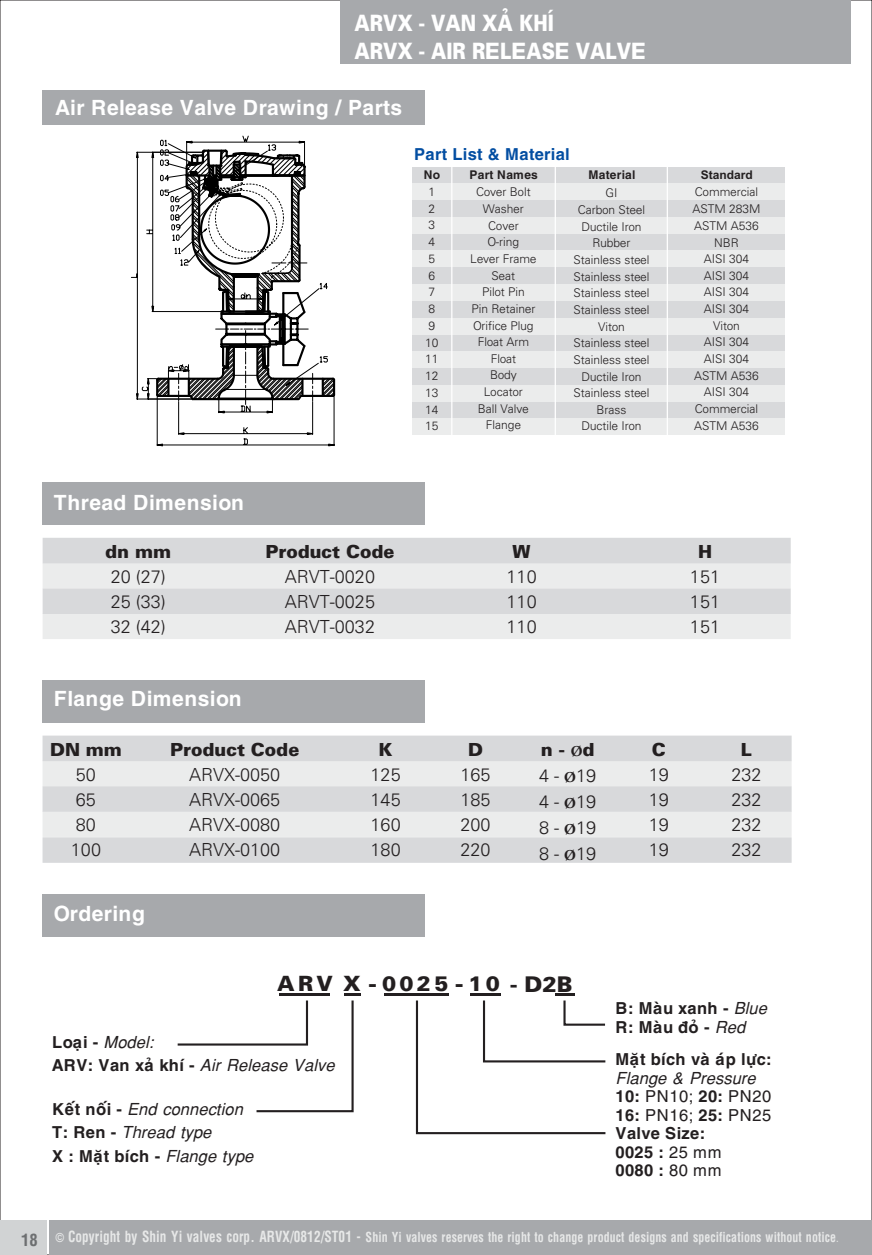
<style>
.page{position:relative;width:872px;height:1255px;background:#fff}
.page>*{position:absolute;margin:0;border:0;box-sizing:border-box;transform-origin:0 0}
.t1{font:22.5px/27.6px "VNT USA Bold";color:#fff;scale:.82 1}
.t2{font:21.6px "VNT USA Bold";color:#231f20}
.t3{font:700 21px "VNI Helve";color:#fff}
.t4{font:21px "VNT USA Bold";letter-spacing:.16em;color:#231f20}
.t5{font:18px/24.9px "VNT USA Normal";color:#231f20;text-align:justify}
.t6{font:18px "VNT USA Bold";color:#231f20}
.t7{font:16.5px/18.5px "VNI Helve Bold";color:#231f20}
.t8{font:16.5px/23.5px "VNI Helve Italic";color:#231f20}
.t9{font:16.5px/18.5px "VNI Helve";color:#231f20}
.t10{font:16.5px "VNI Helve Bold";color:#034ea2}
.t11{font:700 13.5px "VNI Helve Condense";color:#e7e8e8;scale:.88 1}
.t12{font:12px/16.6px "VNT USA Normal";color:#231f20;text-align:center}
.t13{font:12px "VNI Helve Bold";color:#231f20}
.t14{font:700 12px "Arial";color:#231f20}
.s1{font-family:"Adobe Garamond Pro";font-weight:700;font-size:15px}
.s2{font-family:"Arial";font-weight:700}
.s3{font-family:"VNI Helve Italic"}
.s4{font-family:"VNI Helve Bold"}
.s5{font-family:"VNI Helve"}
.s6{font-size:16.5px;color:#6d6f71}
.s7{font-size:12px}
.s8{font-size:15px}
.s9{font-family:"VNI Helve Condense Bold";font-weight:400;font-size:15px}
.s10{font-weight:400;font-size:12px}
</style>
<div class="page">
<div style="left:49px;top:1220px;width:823px;height:34px;background:#a7a9ac"></div>
<div style="left:0;top:1220px;width:47px;height:34px;background:#d1d3d4"></div>
<div style="left:43px;top:90px;width:382px;height:34px;background:#a7a9ac"></div>
<div style="left:43px;top:894px;width:382px;height:43px;background:#a7a9ac"></div>
<svg style="left:43px;top:735px;width:748px;height:127px;background:#dfe0e2"></svg>
<div style="left:43px;top:680px;width:382px;height:43px;background:#a7a9ac"></div>
<div style="left:43px;top:482px;width:382px;height:43px;background:#a7a9ac"></div>
<svg style="left:43px;top:538px;width:747px;height:101px;background:#e1e2e3"></svg>
<svg style="left:131px;top:135px;width:205px;height:312px"></svg>
<div style="left:412px;top:200px;width:372px;height:17px;background:#d8d9db"></div>
<div style="left:412px;top:234px;width:372px;height:16px;background:#d8d9db"></div>
<div style="left:412px;top:267px;width:372px;height:17px;background:#d8d9db"></div>
<div style="left:412px;top:301px;width:372px;height:16px;background:#d8d9db"></div>
<div style="left:412px;top:334px;width:372px;height:17px;background:#d8d9db"></div>
<div style="left:412px;top:368px;width:372px;height:17px;background:#d8d9db"></div>
<div style="left:412px;top:401px;width:372px;height:17px;background:#d8d9db"></div>
<div style="left:412px;top:167px;width:372px;height:17px;background:#d8d9db"></div>
<div style="left:412px;top:217px;width:372px;height:17px;background:#ebecec"></div>
<div style="left:412px;top:250px;width:372px;height:17px;background:#ebecec"></div>
<div style="left:412px;top:284px;width:372px;height:17px;background:#ebecec"></div>
<div style="left:412px;top:317px;width:372px;height:17px;background:#ebecec"></div>
<div style="left:412px;top:351px;width:372px;height:17px;background:#ebecec"></div>
<div style="left:412px;top:385px;width:372px;height:16px;background:#ebecec"></div>
<div style="left:412px;top:418px;width:372px;height:17px;background:#ebecec"></div>
<div style="left:412px;top:183px;width:372px;height:17px;background:#ebecec"></div>
<hr style="left:451px;top:167px;width:1px;height:268px;background:#fff">
<hr style="left:554px;top:167px;width:2px;height:268px;background:#fff">
<hr style="left:666px;top:167px;width:2px;height:268px;background:#fff">
<div style="left:340px;top:0;width:510px;height:64px;background:#a7a9ac"></div>
<hr style="left:384px;top:993px;width:65px;height:2px;background:#231f20">
<svg style="left:415px;top:993px;width:191px;height:142px"></svg>
<svg style="left:177px;top:993px;width:184px;height:120px"></svg>
<h1 class="t1" style="left:354px;top:10px;width:357px">ARVX VAN XAÛ KHÍ<br>ARVX - AIR RELEASE VALVE</h1>
<h1 class="t1" style="left:419px;top:10px;width:9px">-</h1>
<h3 class="t3" style="left:55px;top:98px;width:349px">Air Release Valve Drawing / Parts</h3>
<h3 class="t10" style="left:414px;top:147px;width:158px">Part List &amp; Material</h3>
<p class="t13" style="left:424px;top:170px;width:18px">No</p>
<p class="t13" style="left:469px;top:170px;width:70px">Part Names</p>
<p class="t13" style="left:588px;top:170px;width:49px">Material</p>
<p class="t12" style="left:425px;top:183px;width:15px;text-align:left">1<br>2<br>3<br>4<br>5<br>6<br>7<br>8<br>9<br>10<br>11<br>12<br>13<br>14<br>15</p>
<p class="t12" style="left:573px;top:185px;width:78px">GI<br>Carbon Steel<br>Ductile Iron<br>Rubber<br>Stainless steel<br>Stainless steel<br>Stainless steel<br>Stainless steel<br>Viton<br>Stainless steel<br>Stainless steel<br>Ductile Iron<br>Stainless steel<br>Brass<br>Ductile Iron</p>
<p class="t12" style="left:470px;top:184px;width:68px">Cover Bolt<br>Washer<br>Cover<br>O-ring<br>Lever Frame<br>Seat<br>Pilot Pin<br>Pin Retainer<br>Orifice Plug<br>Float Arm<br>Float<br>Body<br>Locator<br>Ball Valve<br>Flange</p>
<p class="t14" style="left:701px;top:170px;width:54px">Standard</p>
<p class="t12" style="left:695px;top:184px;width:65px">Commercial</p>
<p class="t12" style="left:692px;top:201px;width:70px">ASTM 283M<br>ASTM A536<br>NBR<br>AISI 304<br>AISI 304<br>AISI 304<br>AISI 304<br>Viton<br>AISI 304<br>AISI 304<br>ASTM A536<br>AISI 304<br>Commercial<br>ASTM A536</p>
<h3 class="t3" style="left:54px;top:494px;width:192px">Thread Dimension</h3>
<h3 class="t6" style="left:105px;top:541px;width:68px">dn mm</h3>
<h3 class="t5" style="left:111px;top:564px;width:57px">20 (27)<br>25 (33)<br>32 (42)</h3>
<h3 class="t6" style="left:265px;top:541px;width:131px">Product Code</h3>
<h3 class="t5" style="left:285px;top:564px;width:92px">ARVT-0020<br>ARVT-0025<br>ARVT-0032</h3>
<h3 class="t6" style="left:512px;top:541px;width:19px">W</h3>
<h3 class="t5" style="left:506px;top:564px;width:32px">110<br>110<br>110</h3>
<h3 class="t3" style="left:54px;top:690px;width:190px">Flange Dimension</h3>
<h3 class="t6" style="left:50px;top:739px;width:73px">DN mm</h3>
<h3 class="t5" style="left:71px;top:762px;width:32px;text-align:left">50<br>65<br>80<br>100</h3>
<h3 class="t3" style="left:54px;top:904px;width:93px">Ordering</h3>
<h3 class="t6" style="left:170px;top:739px;width:131px">Product Code</h3>
<h3 class="t5" style="left:189px;top:762px;width:93px">ARVX-0050<br>ARVX-0065<br>ARVX-0080<br>ARVX-0100</h3>
<h3 class="t6" style="left:379px;top:739px;width:15px">K</h3>
<h3 class="t5" style="left:370px;top:762px;width:32px">125<br>145<br>160<br>180</h3>
<h3 class="t6" style="left:468px;top:739px;width:16px">D</h3>
<h3 class="t5" style="left:460px;top:762px;width:32px">165<br>185<br>200<br>220</h3>
<h3 class="t6" style="left:541px;top:739px;width:55px">n - <span class="s1">Ø</span>d</h3>
<h3 class="t5" style="left:539px;top:762px;width:58px;line-height:26.1px">4 - <span class="s1">Ø</span>19<br>4 - <span class="s1">Ø</span>19<br>8 - <span class="s1">Ø</span>19<br>8 - <span class="s1">Ø</span>19</h3>
<h3 class="t4" style="left:277px;top:971px;width:224px">ARV X <span class="s2">-</span>0025 <span class="s2">-</span> 10</h3>
<h2 class="t2" style="left:510px;top:972px;width:64px">- D2B</h2>
<h3 class="t6" style="left:698px;top:541px;width:15px">H</h3>
<h3 class="t5" style="left:690px;top:564px;width:32px">151<br>151<br>151</h3>
<h3 class="t6" style="left:652px;top:739px;width:15px">C</h3>
<h3 class="t5" style="left:649px;top:762px;width:22px">19<br>19<br>19<br>19</h3>
<h3 class="t6" style="left:741px;top:739px;width:12px">L</h3>
<h3 class="t5" style="left:731px;top:762px;width:32px">232<br>232<br>232<br>232</h3>
<h3 class="t7" style="left:52px;top:1033px;width:103px">Loaïi - <span class="s3">Model:</span></h3>
<h3 class="t8" style="left:52px;top:1054px;width:284px"><span class="s4">ARV: Van xaû khí -</span> Air Release Valve</h3>
<h3 class="t8" style="left:52px;top:1098px;width:192px"><span class="s4">Keát noái -</span> End connection<br><span class="s4">T: Ren -</span> Thread type</h3>
<h3 class="t7" style="left:52px;top:1147px;width:203px">X : Maët bích - <span class="s3">Flange type</span></h3>
<h3 class="t7" style="left:615px;top:999px;width:153px;line-height:18.9px">B: Maøu xanh - <span class="s3">Blue<br></span>R: Maøu ñoû - <span class="s3">Red</span></h3>
<h3 class="t7" style="left:615px;top:1051px;width:158px">Maët bích vaø aùp löïc:</h3>
<h3 class="t8" style="left:615px;top:1067px;width:142px">Flange &amp; Pressure</h3>
<h3 class="t9" style="left:615px;top:1088px;width:158px"><span class="s4">10:</span> PN10; <span class="s4">20:</span> PN20<br><span class="s4">16:</span> PN16; <span class="s4">25:</span> PN25</h3>
<h3 class="t7" style="left:615px;top:1125px;width:108px">Valve Size:<br>0025 : <span class="s5">25 mm<br></span>0080 : <span class="s5">80 mm</span></h3>
<p class="t11" style="left:21px;top:1231px;width:930px"><span class="s6">18</span> <span class="s7">©</span> <span class="s8">Copyright by Shin Yi valves corp.</span> <span class="s9">ARVX/0812/ST01</span> <span class="s8">-</span> Shin Yi valves reserves the right to change product designs and specifications without notice<span class="s10">.</span></p>
</div>
